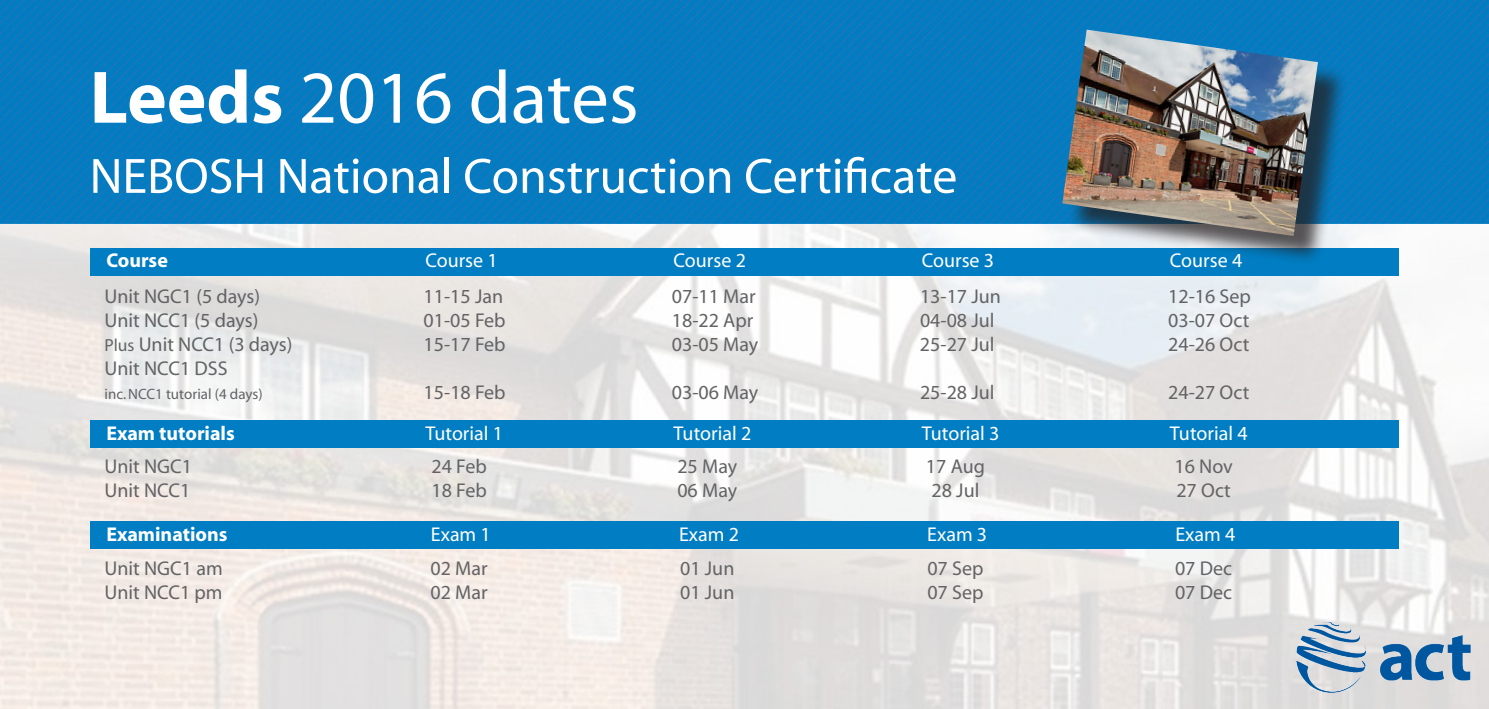
<style>
.page{position:relative;width:1489px;height:709px;background:#fff}
.page>*{position:absolute;margin:0;border:0;box-sizing:border-box;transform-origin:0 0}
.t1{font:75px "Myriad";color:#fff}
.t2{font:50px "Myriad";color:#fff}
.t3{font:20px "Myriad";color:#636366}
.t4{font:20px "Myriad";color:#fff}
.t5{font:700 20px "Myriad";color:#fff}
.t6{font:15px "Myriad";color:#636366}
.s1{font-weight:700}
.s2{font-size:17.5px}
</style>
<div class="page">
<img style="left:0;top:224px;width:1488px;height:485px">
<img style="left:0;top:0;width:1488px;height:224px">
<img style="left:1296px;top:623px;width:174px;height:69px">
<div style="left:90px;top:521px;width:1308px;height:28px;background:#007dc3"></div>
<div style="left:90px;top:420px;width:1308px;height:28px;background:#007dc3"></div>
<div style="left:90px;top:248px;width:1308px;height:28px;background:#007dc3"></div>
<div style="left:1066px;top:34px;width:281px;height:232px;background:#231f20;opacity:.75"></div>
<img style="left:1062px;top:30px;width:255px;height:206px">
<p class="t1" style="left:90px;top:60px;width:550px"><span class="s1">Leeds</span> 2016 dates</p>
<p class="t2" style="left:90px;top:151px;width:869px">NEBOSH National Construction Certificate</p>
<p class="t5" style="left:106px;top:250px;width:63px">Course</p>
<p class="t4" style="left:425px;top:250px;width:74px">Course 1</p>
<p class="t4" style="left:673px;top:250px;width:74px">Course 2</p>
<p class="t4" style="left:921px;top:250px;width:74px">Course 3</p>
<p class="t4" style="left:1169px;top:250px;width:74px">Course 4</p>
<p class="t3" style="left:105px;top:286px;width:157px">Unit NGC1 (5 days)</p>
<p class="t3" style="left:423px;top:286px;width:81px">11-15 Jan</p>
<p class="t3" style="left:671px;top:286px;width:85px">07-11 Mar</p>
<p class="t3" style="left:920px;top:286px;width:82px">13-17 Jun</p>
<p class="t3" style="left:1168px;top:286px;width:84px">12-16 Sep</p>
<p class="t3" style="left:105px;top:310px;width:155px">Unit NCC1 (5 days)</p>
<p class="t3" style="left:423px;top:310px;width:83px">01-05 Feb</p>
<p class="t3" style="left:671px;top:310px;width:83px">18-22 Apr</p>
<p class="t3" style="left:920px;top:310px;width:76px">04-08 Jul</p>
<p class="t3" style="left:1168px;top:310px;width:83px">03-07 Oct</p>
<p class="t3" style="left:105px;top:334px;width:189px"><span class="s2">Plus</span> Unit NCC1 (3 days)</p>
<p class="t3" style="left:423px;top:334px;width:83px">15-17 Feb</p>
<p class="t3" style="left:671px;top:334px;width:88px">03-05 May</p>
<p class="t3" style="left:919px;top:334px;width:76px">25-27 Jul</p>
<p class="t3" style="left:1168px;top:334px;width:83px">24-26 Oct</p>
<p class="t3" style="left:105px;top:358px;width:124px">Unit NCC1 DSS</p>
<p class="t6" style="left:105px;top:387px;width:159px">inc. NCC1 tutorial (4 days)</p>
<p class="t3" style="left:423px;top:382px;width:83px">15-18 Feb</p>
<p class="t3" style="left:671px;top:382px;width:88px">03-06 May</p>
<p class="t3" style="left:920px;top:382px;width:76px">25-28 Jul</p>
<p class="t3" style="left:1168px;top:382px;width:83px">24-27 Oct</p>
<p class="t5" style="left:106px;top:423px;width:130px">Exam tutorials</p>
<p class="t4" style="left:425px;top:423px;width:79px">Tutorial 1</p>
<p class="t4" style="left:673px;top:423px;width:79px">Tutorial 2</p>
<p class="t4" style="left:921px;top:423px;width:79px">Tutorial 3</p>
<p class="t4" style="left:1169px;top:423px;width:79px">Tutorial 4</p>
<p class="t3" style="left:105px;top:456px;width:89px">Unit NGC1</p>
<p class="t3" style="left:431px;top:456px;width:57px">24 Feb</p>
<p class="t3" style="left:677px;top:456px;width:61px">25 May</p>
<p class="t3" style="left:925px;top:456px;width:60px">17 Aug</p>
<p class="t3" style="left:1174px;top:456px;width:60px">16 Nov</p>
<p class="t3" style="left:105px;top:480px;width:87px">Unit NCC1</p>
<p class="t3" style="left:431px;top:480px;width:57px">18 Feb</p>
<p class="t3" style="left:677px;top:480px;width:61px">06 May</p>
<p class="t3" style="left:931px;top:480px;width:49px">28 Jul</p>
<p class="t3" style="left:1176px;top:480px;width:56px">27 Oct</p>
<p class="t5" style="left:106px;top:524px;width:123px">Examinations</p>
<p class="t4" style="left:431px;top:524px;width:61px">Exam 1</p>
<p class="t4" style="left:679px;top:524px;width:61px">Exam 2</p>
<p class="t4" style="left:927px;top:524px;width:61px">Exam 3</p>
<p class="t4" style="left:1175px;top:524px;width:61px">Exam 4</p>
<p class="t3" style="left:105px;top:558px;width:120px">Unit NGC1 am</p>
<p class="t3" style="left:430px;top:558px;width:59px">02 Mar</p>
<p class="t3" style="left:680px;top:558px;width:56px">01 Jun</p>
<p class="t3" style="left:927px;top:558px;width:58px">07 Sep</p>
<p class="t3" style="left:1174px;top:558px;width:59px">07 Dec</p>
<p class="t3" style="left:105px;top:582px;width:119px">Unit NCC1 pm</p>
<p class="t3" style="left:430px;top:582px;width:59px">02 Mar</p>
<p class="t3" style="left:680px;top:582px;width:56px">01 Jun</p>
<p class="t3" style="left:927px;top:582px;width:58px">07 Sep</p>
<p class="t3" style="left:1174px;top:582px;width:59px">07 Dec</p>
</div>
